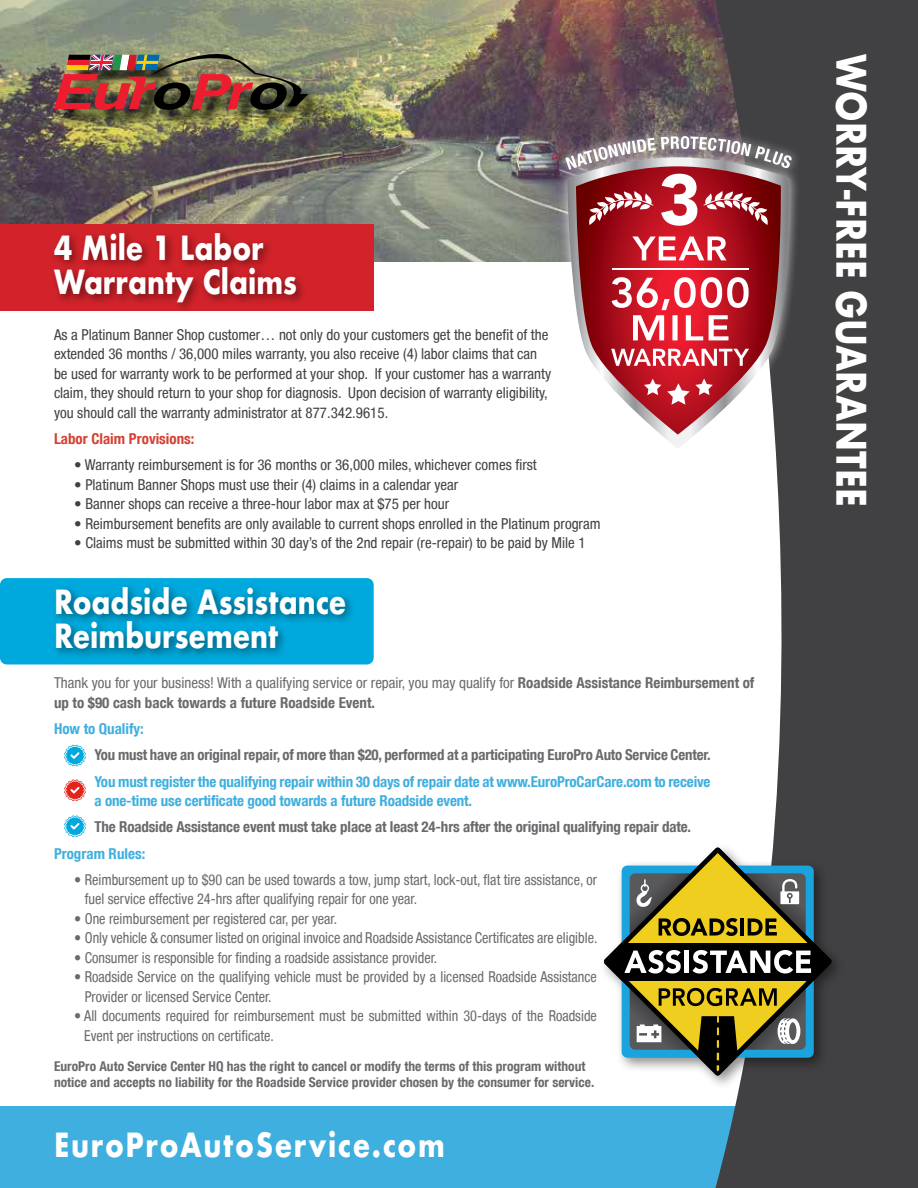
<style>
.page{position:relative;width:918px;height:1188px;background:#fff}
.page>*{position:absolute;margin:0;border:0;box-sizing:border-box;transform-origin:0 0}
.t1{font:700 39.6px "Futura";color:#fff;scale:.83 1}
.t2{font:700 32.4px/34.5px "Futura";color:#fff;scale:.83 1}
.t3{font:700 32.4px "Futura";letter-spacing:.06em;color:#fff;scale:.83 1}
.t4{font:condensed 15px/19.5px "Helvetica Neue Condensed";color:#414042}
.t5{font:condensed 15px/19.5px "Helvetica Neue Condensed";color:#696a6d;scale:.95 1}
.t6{font:700 condensed 15px/19.5px "Helvetica Neue Condensed";letter-spacing:-.01em;color:#696a6d}
.t7{font:700 condensed 15px/19.5px "Helvetica Neue Condensed";letter-spacing:-.01em;color:#3fafdf}
.t8{font:700 condensed 15px "Helvetica Neue Condensed";color:#d54134}
.t9{font:700 condensed 13.5px/16.2px "Helvetica Neue Condensed";color:#696a6d}
.s1{font-weight:400}
</style>
<div class="page">
<div style="left:0;top:1106px;width:918px;height:82px;background:#3fafdf"></div>
<img style="left:0;top:0;width:716px;height:261px">
<svg style="left:716px;top:0;width:202px;height:1188px;background:#5b5b5d"></svg>
<div style="left:556px;top:126px;width:245px;height:332px;background:#fff;opacity:.75"></div>
<svg style="left:567px;top:366px;width:223px;height:83px"></svg>
<svg style="left:576px;top:366px;width:206px;height:69px"></svg>
<svg style="left:644px;top:379px;width:69px;height:26px"></svg>
<svg style="left:565px;top:136px;width:227px;height:230px"></svg>
<div style="left:0;top:224px;width:374px;height:86px;background:#d2232a"></div>
<div style="left:50px;top:228px;width:257px;height:86px;background:#000;opacity:.45"></div>
<div style="left:0;top:578px;width:374px;height:86px;background:#00a9dd;border-radius:7px"></div>
<div style="left:52px;top:582px;width:305px;height:78px;background:#000;opacity:.45"></div>
<svg style="left:64px;top:745px;width:22px;height:21px"></svg>
<svg style="left:64px;top:815px;width:22px;height:22px"></svg>
<svg style="left:64px;top:779px;width:22px;height:22px"></svg>
<div style="left:598px;top:842px;width:248px;height:248px;background:#000;opacity:.45"></div>
<svg style="left:604px;top:848px;width:228px;height:228px"></svg>
<div style="left:57px;top:57px;width:269px;height:71px;background:#000;opacity:.75"></div>
<img style="left:54px;top:54px;width:254px;height:56px">
<h2 class="t2" style="left:54px;top:230px;width:294px">4 Mile 1 Labor<br>Warranty Claims</h2>
<p class="t4" style="left:54px;top:324px;width:499px">As a Platinum Banner Shop customer… not only do your customers get the benefit of the extended 36 months / 36,000 miles warranty, you also receive (4) labor claims that can be used for warranty work to be performed at your shop. If your customer has a warranty claim, they should return to your shop for diagnosis. Upon decision of warranty eligibility, you should call the warranty administrator at 877.342.9615.</p>
<p class="t8" style="left:54px;top:429px;width:142px">Labor Claim Provisions:</p>
<p class="t4" style="left:74px;top:455px;width:464px">• Warranty reimbursement is for 36 months or 36,000 miles, whichever comes first</p>
<p class="t4" style="left:74px;top:474px;width:386px">• Platinum Banner Shops must use their (4) claims in a calendar year</p>
<p class="t4" style="left:74px;top:494px;width:377px">• Banner shops can receive a three-hour labor max at $75 per hour</p>
<p class="t4" style="left:74px;top:513px;width:528px">• Reimbursement benefits are only available to current shops enrolled in the Platinum program</p>
<p class="t4" style="left:74px;top:533px;width:513px">• Claims must be submitted within 30 day’s of the 2nd repair (re-repair) to be paid by Mile 1</p>
<h2 class="t2" style="left:54px;top:584px;width:354px">Roadside Assistance<br>Reimbursement</h2>
<p class="t6" style="left:54px;top:673px;width:702px"><span class="s1">Thank you for your business! With a qualifying service or repair, you may qualify for</span> Roadside Assistance Reimbursement of up to $90 cash back towards a future Roadside Event.</p>
<p class="t7" style="left:54px;top:719px;width:91px">How to Qualify:</p>
<p class="t6" style="left:94px;top:745px;width:618px">You must have an original repair, of more than $20, performed at a participating EuroPro Auto Service Center.</p>
<p class="t7" style="left:94px;top:771px;width:618px">You must register the qualifying repair within 30 days of repair date at www.EuroProCarCare.com to receive a one-time use certificate good towards a future Roadside event.</p>
<p class="t6" style="left:94px;top:817px;width:598px">The Roadside Assistance event must take place at least 24-hrs after the original qualifying repair date.</p>
<p class="t7" style="left:54px;top:843px;width:93px">Program Rules:</p>
<p class="t5" style="left:85px;top:870px;width:541px;text-indent:-11px">• Reimbursement up to $90 can be used towards a tow, jump start, lock-out, flat tire assistance, or fuel service effective 24-hrs after qualifying repair for one year.</p>
<p class="t5" style="left:74px;top:909px;width:278px">• One reimbursement per registered car, per year.</p>
<p class="t5" style="left:74px;top:928px;width:552px">• Only vehicle &amp; consumer listed on original invoice and Roadside Assistance Certificates are eligible.</p>
<p class="t5" style="left:74px;top:948px;width:384px">• Consumer is responsible for finding a roadside assistance provider.</p>
<p class="t5" style="left:85px;top:967px;width:541px;text-indent:-11px">• Roadside Service on the qualifying vehicle must be provided by a licensed Roadside Assistance<br>Provider or licensed Service Center.</p>
<p class="t5" style="left:84px;top:1006px;width:541px;text-indent:-10px">• All documents required for reimbursement must be submitted within 30-days of the Roadside<br>Event per instructions on certificate.</p>
<p class="t9" style="left:54px;top:1057px;width:542px">EuroPro Auto Service Center HQ has the right to cancel or modify the terms of this program without notice and accepts no liability for the Roadside Service provider chosen by the consumer for service.</p>
<h2 class="t3" style="left:54px;top:1121px;width:472px">EuroProAutoService.com</h2>
<h1 class="t1" style="left:880px;top:54px;width:547px;rotate:90deg">WORRY-FREE GUARANTEE</h1>
</div>
